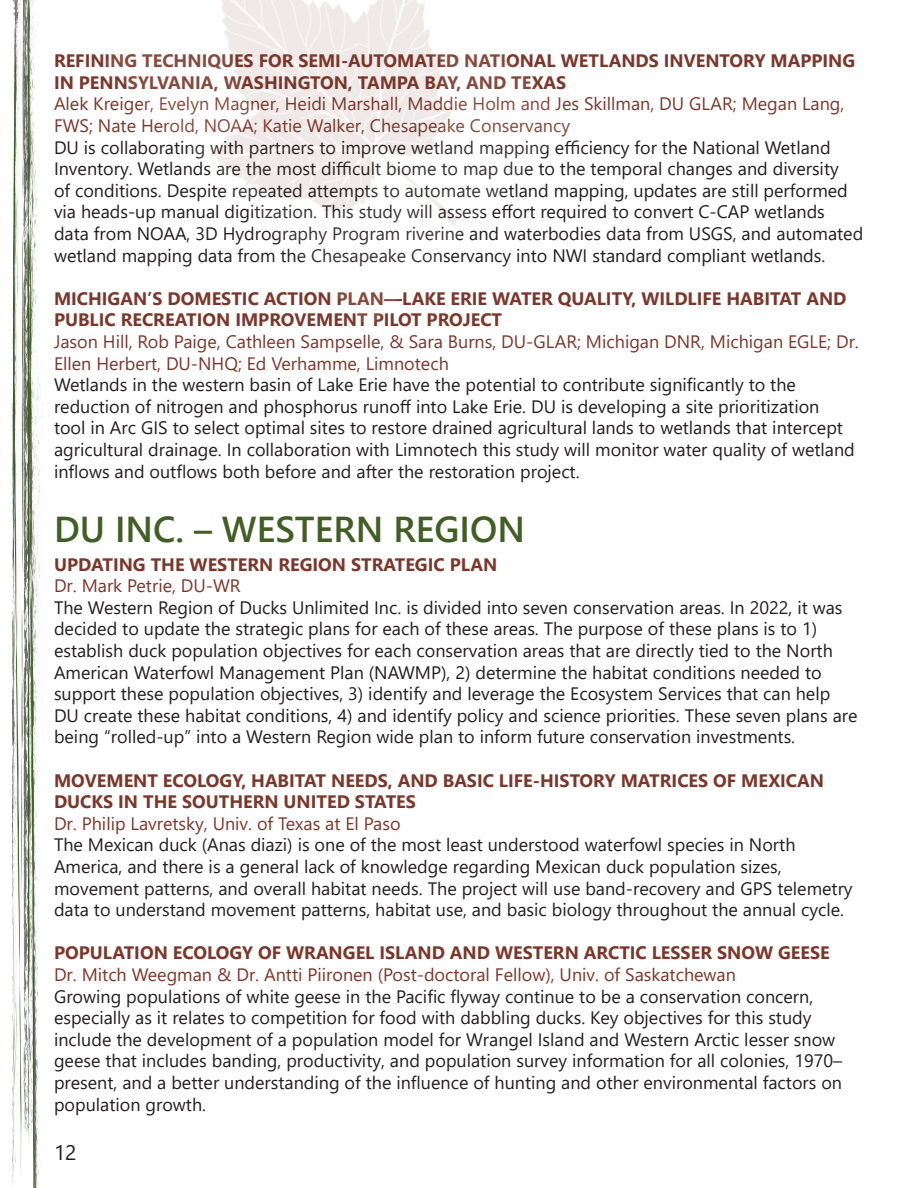
<style>
.page{position:relative;width:918px;height:1188px;background:#fff}
.page>*{position:absolute;margin:0;border:0;box-sizing:border-box;transform-origin:0 0}
.t1{font:600 36px "Segoe UI";color:#415f25}
.t2{font:21px "Segoe UI";color:#231f20}
.t3{font:18px/21.6px "Segoe UI";color:#231f20}
.t4{font:700 18px/21.6px "Segoe UI";color:#7b372b}
.t5{font:18px/21.6px "Segoe UI";color:#7b372b}
</style>
<div class="page">
<img style="left:13px;top:0;width:1px;height:1175px">
<img style="left:14px;top:0;width:29px;height:1188px">
<img style="left:210px;top:0;width:247px;height:227px">
<p class="t4" style="left:54px;top:49px;width:803px">REFINING TECHNIQUES FOR SEMI-AUTOMATED NATIONAL WETLANDS INVENTORY MAPPING<br>IN PENNSYLVANIA, WASHINGTON, TAMPA BAY, AND TEXAS</p>
<p class="t5" style="left:54px;top:92px;width:792px">Alek Kreiger, Evelyn Magner, Heidi Marshall, Maddie Holm and Jes Skillman, DU GLAR; Megan Lang,<br>FWS; Nate Herold, NOAA; Katie Walker, Chesapeake Conservancy</p>
<p class="t3" style="left:54px;top:135px;width:811px">DU is collaborating with partners to improve wetland mapping efficiency for the National Wetland Inventory. Wetlands are the most difficult biome to map due to the temporal changes and diversity<br>of conditions. Despite repeated attempts to automate wetland mapping, updates are still performed via heads-up manual digitization. This study will assess effort required to convert C-CAP wetlands data from NOAA, 3D Hydrography Program riverine and waterbodies data from USGS, and automated wetland mapping data from the Chesapeake Conservancy into NWI standard compliant wetlands.</p>
<p class="t4" style="left:54px;top:286px;width:794px">MICHIGAN’S DOMESTIC ACTION PLAN—LAKE ERIE WATER QUALITY, WILDLIFE HABITAT AND<br>PUBLIC RECREATION IMPROVEMENT PILOT PROJECT</p>
<p class="t5" style="left:54px;top:329px;width:806px">Jason Hill, Rob Paige, Cathleen Sampselle, &amp; Sara Burns, DU-GLAR; Michigan DNR, Michigan EGLE; Dr.<br>Ellen Herbert, DU-NHQ; Ed Verhamme, Limnotech</p>
<p class="t3" style="left:54px;top:372px;width:802px">Wetlands in the western basin of Lake Erie have the potential to contribute significantly to the reduction of nitrogen and phosphorus runoff into Lake Erie. DU is developing a site prioritization tool in Arc GIS to select optimal sites to restore drained agricultural lands to wetlands that intercept agricultural drainage. In collaboration with Limnotech this study will monitor water quality of wetland inflows and outflows both before and after the restoration project.</p>
<p class="t1" style="left:54px;top:496px;width:472px">DU INC. – WESTERN REGION</p>
<p class="t4" style="left:54px;top:552px;width:445px">UPDATING THE WESTERN REGION STRATEGIC PLAN</p>
<p class="t5" style="left:54px;top:573px;width:188px">Dr. Mark Petrie, DU-WR</p>
<p class="t3" style="left:54px;top:595px;width:805px">The Western Region of Ducks Unlimited Inc. is divided into seven conservation areas. In 2022, it was decided to update the strategic plans for each of these areas. The purpose of these plans is to 1) establish duck population objectives for each conservation areas that are directly tied to the North American Waterfowl Management Plan (NAWMP), 2) determine the habitat conditions needed to support these population objectives, 3) identify and leverage the Ecosystem Services that can help DU create these habitat conditions, 4) and identify policy and science priorities. These seven plans are being “rolled-up” into a Western Region wide plan to inform future conservation investments.</p>
<p class="t4" style="left:54px;top:768px;width:771px">MOVEMENT ECOLOGY, HABITAT NEEDS, AND BASIC LIFE-HISTORY MATRICES OF MEXICAN<br>DUCKS IN THE SOUTHERN UNITED STATES</p>
<p class="t5" style="left:54px;top:811px;width:348px">Dr. Philip Lavretsky, Univ. of Texas at El Paso</p>
<p class="t3" style="left:54px;top:833px;width:800px">The Mexican duck (Anas diazi) is one of the most least understood waterfowl species in North America, and there is a general lack of knowledge regarding Mexican duck population sizes, movement patterns, and overall habitat needs. The project will use band-recovery and GPS telemetry data to understand movement patterns, habitat use, and basic biology throughout the annual cycle.</p>
<p class="t4" style="left:54px;top:941px;width:777px">POPULATION ECOLOGY OF WRANGEL ISLAND AND WESTERN ARCTIC LESSER SNOW GEESE</p>
<p class="t5" style="left:54px;top:962px;width:683px">Dr. Mitch Weegman &amp; Dr. Antti Piironen (Post-doctoral Fellow), Univ. of Saskatchewan</p>
<p class="t3" style="left:54px;top:984px;width:790px">Growing populations of white geese in the Pacific flyway continue to be a conservation concern, especially as it relates to competition for food with dabbling ducks. Key objectives for this study include the development of a population model for Wrangel Island and Western Arctic lesser snow geese that includes banding, productivity, and population survey information for all colonies, 1970– present, and a better understanding of the influence of hunting and other environmental factors on population growth.</p>
<p class="t2" style="left:54px;top:1132px;width:24px">12</p>
</div>
